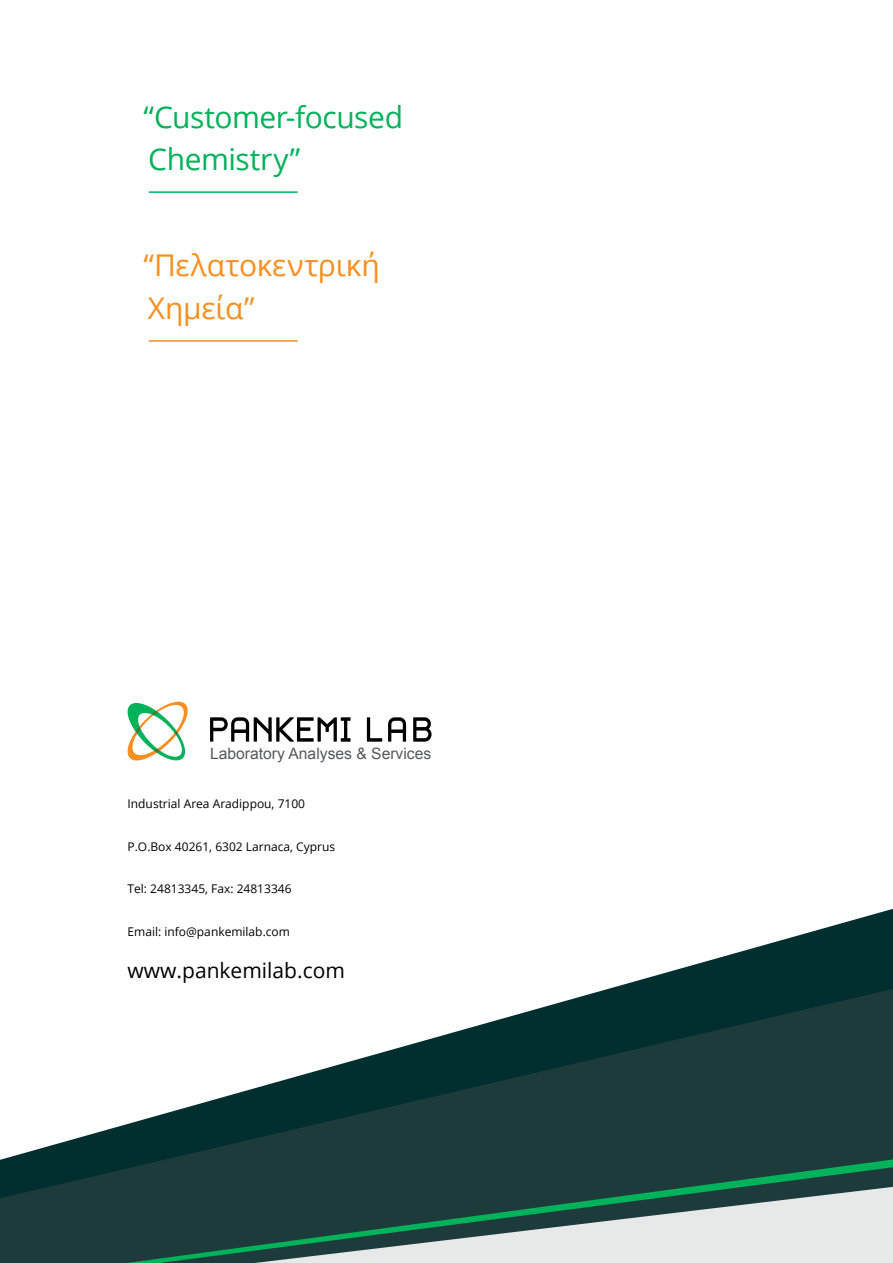
<style>
.page{position:relative;width:893px;height:1263px;background:#fff}
.page>*{position:absolute;margin:0;border:0;box-sizing:border-box;transform-origin:0 0}
.t1{font:30px/42.5px "Open Sans";letter-spacing:-.015em;color:#00b25a}
.t2{font:30px/42.5px "Open Sans";letter-spacing:-.005em;color:#f78f20}
.t3{font:21px "Open Sans";color:#000}
.t4{font:15.6px "Arial";color:#58595b}
.t5{font:12px "Open Sans";color:#000}
</style>
<div class="page">
<svg style="left:608px;top:909px;width:285px;height:80px"></svg>
<svg style="left:0;top:989px;width:893px;height:274px"></svg>
<svg style="left:127px;top:1159px;width:766px;height:104px;background:#587671"></svg>
<svg style="left:210px;top:717px;width:141px;height:25px"></svg>
<svg style="left:367px;top:717px;width:15px;height:25px"></svg>
<svg style="left:388px;top:717px;width:18px;height:25px"></svg>
<svg style="left:413px;top:717px;width:19px;height:25px"></svg>
<svg style="left:127px;top:701px;width:61px;height:60px"></svg>
<hr style="left:149px;top:191px;width:149px;height:2px;background:#00b25a">
<hr style="left:149px;top:340px;width:149px;height:2px;background:#f78f20">
<h1 class="t1" style="left:144px;top:95px;width:261px">“Customer-focused<br>Chemistry”</h1>
<h1 class="t2" style="left:144px;top:243px;width:238px">“Πελατοκεντρική<br>Χημεία”</h1>
<h3 class="t4" style="left:210px;top:743px;width:223px">Laboratory Analyses &amp; Services</h3>
<p class="t5" style="left:128px;top:795px;width:179px">Industrial Area Aradippou, 7100</p>
<p class="t5" style="left:128px;top:838px;width:209px">P.O.Box 40261, 6302 Larnaca, Cyprus</p>
<p class="t5" style="left:128px;top:880px;width:166px">Tel: 24813345, Fax: 24813346</p>
<p class="t5" style="left:128px;top:923px;width:164px">Email: info@pankemilab.com</p>
<h2 class="t3" style="left:128px;top:956px;width:219px">www.pankemilab.com</h2>
</div>
